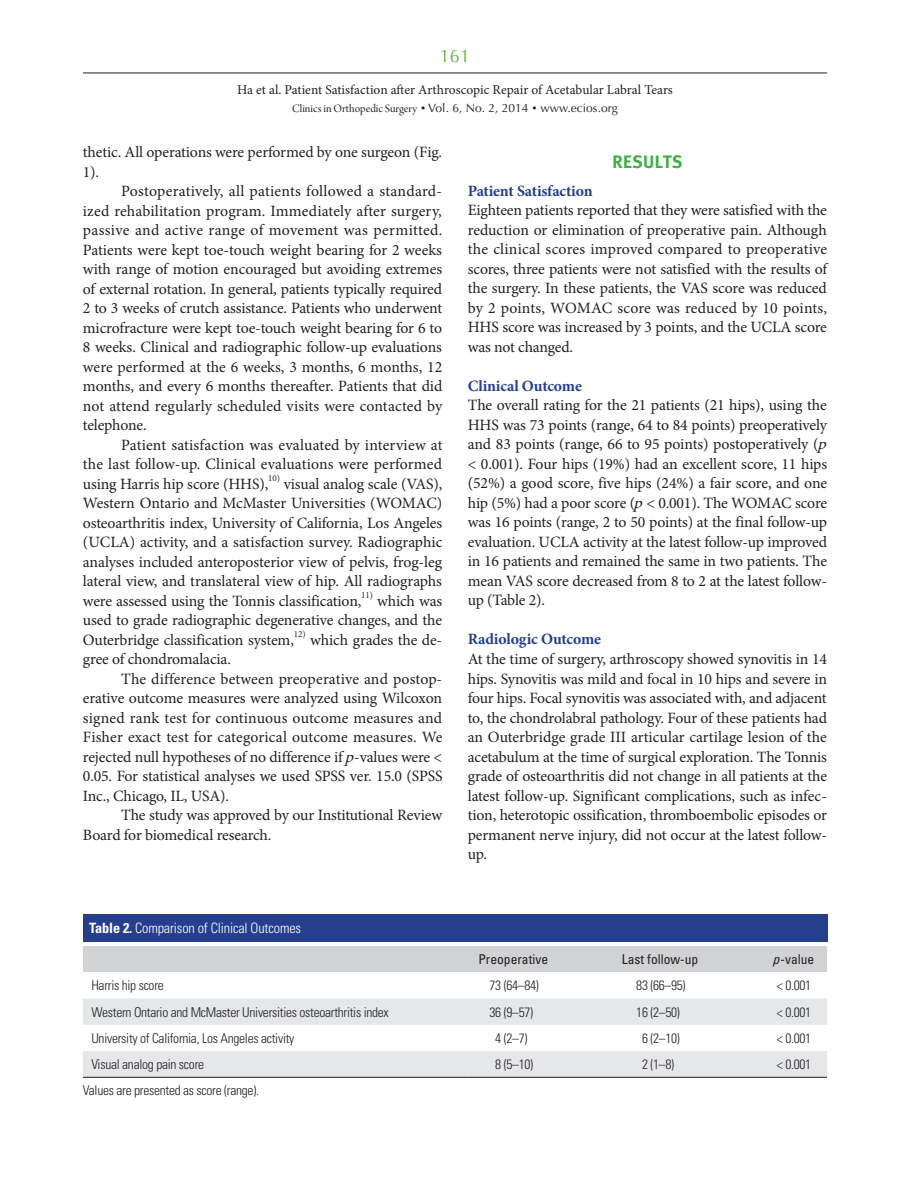
<style>
.page{position:relative;width:910px;height:1195px;background:#fff}
.page>*{position:absolute;margin:0;border:0;box-sizing:border-box;transform-origin:0 0}
.서론{font:700 18px "Meta Plus";letter-spacing:-.01em;color:#40ae49}
.본문-페이지{font:18px "Optima LT Std";color:#63b445}
.본문{font:15.75px/19.5px "Minion Pro";letter-spacing:-.01em;color:#231f20;text-align:justify}
.본문-첫문단{font:15.75px/19.5px "Minion Pro";letter-spacing:-.01em;color:#231f20;text-align:justify}
._1__제목{font:700 15.75px "Minion Pro";letter-spacing:-.01em;color:#253f8e}
.표_제목{font:300 condensed 14.25px "Univers";letter-spacing:-.01em;color:#fff}
.표_본문{font:300 condensed 13.5px "Univers";letter-spacing:-.02em;color:#231f20}
.t1{font:13.5px "Minion Pro";color:#231f20}
.표_1_Line{font:condensed 13.5px "Univers";color:#231f20}
.t2{font:12px "Optima LT Std";color:#231f20}
.본문-2{font:9.15px "Minion Pro";color:#231f20}
.s1{font-family:"Arno Pro Display"}
.s2{font-size:9px}
.s3{font-style:italic}
.s4{font-weight:700}
</style>
<div class="page">
<hr style="left:83px;top:73px;width:744px;height:1px;background:#231f20">
<div style="left:83px;top:914px;width:744px;height:27px;background:#253f8e"></div>
<div style="left:83px;top:946px;width:744px;height:26px;background:#d1d2d4"></div>
<svg style="left:83px;top:998px;width:744px;height:79px;fill:#e6e7e9"></svg>
<hr style="left:83px;top:1077px;width:385px;height:1px;background:#231f20">
<hr style="left:468px;top:1077px;width:91px;height:1px;background:#231f20">
<hr style="left:559px;top:1077px;width:202px;height:1px;background:#231f20">
<hr style="left:761px;top:1077px;width:66px;height:1px;background:#231f20">
<p class="본문-페이지" style="left:440px;top:45px;width:32px">161</p>
<p class="t1" style="left:237px;top:80px;width:437px">Ha et al. Patient Satisfaction after Arthroscopic Repair of Acetabular Labral Tears</p>
<p class="t2" style="left:292px;top:101px;width:327px"><span class="s1">Clinics in Orthopedic Surgery</span> <span class="s2">•</span> Vol. 6, No. 2, 2014 <span class="s2">•</span> www.ecios.org</p>
<p class="본문" style="left:83px;top:142px;width:361px">thetic. All operations were performed by one surgeon (Fig.<br>1).</p>
<p class="본문" style="left:83px;top:181px;width:361px;text-indent:38px">Postoperatively, all patients followed a standard&shy;ized rehabilitation program. Immediately after surgery, passive and active range of movement was permitted.<br>Patients were kept toe-touch weight bearing for 2 weeks with range of motion encouraged but avoiding extremes of external rotation. In general, patients typically required 2 to 3 weeks of crutch assistance. Patients who underwent microfracture were kept toe-touch weight bearing for 6 to 8 weeks. Clinical and radiographic follow-up evaluations were performed at the 6 weeks, 3 months, 6 months, 12 months, and every 6 months thereafter. Patients that did not attend regularly scheduled visits were contacted by telephone.</p>
<p class="본문" style="left:83px;top:435px;width:361px;text-indent:38px">Patient satisfaction was evaluated by interview at the last follow-up. Clinical evaluations were performed using Harris hip score (HHS),</p>
<p class="서론" style="left:612px;top:151px;width:72px">RESULTS</p>
<p class="_1__제목" style="left:468px;top:180px;width:126px">Patient Satisfaction</p>
<p class="본문-첫문단" style="left:468px;top:201px;width:361px">Eighteen patients reported that they were satisfied with the reduction or elimination of preoperative pain. Although the clinical scores improved compared to preoperative scores, three patients were not satisfied with the results of the surgery. In these patients, the VAS score was reduced by 2 points, WOMAC score was reduced by 10 points, HHS score was increased by 3 points, and the UCLA score was not changed.</p>
<p class="_1__제목" style="left:468px;top:375px;width:116px">Clinical Outcome</p>
<p class="본문-첫문단" style="left:468px;top:396px;width:365px;text-align:left">The overall rating for the 21 patients (21 hips), using the HHS was 73 points (range, 64 to 84 points) preoperatively and 83 points (range, 66 to 95 points) postoperatively (<span class="s3">p </span>&lt; 0.001). Four hips (19%) had an excellent score, 11 hips (52%) a good score, five hips (24%) a fair score, and one hip (5%) had a poor score (<span class="s3">p</span> &lt; 0.001). The WOMAC score was 16 points (range, 2 to 50 points) at the final follow-up evaluation. UCLA activity at the latest follow-up improved in 16 patients and remained the same in two patients. The mean VAS score decreased from 8 to 2 at the latest follow&shy;up (Table 2).</p>
<p class="_1__제목" style="left:468px;top:628px;width:135px">Radiologic Outcome</p>
<p class="본문-첫문단" style="left:468px;top:649px;width:361px">At the time of surgery, arthroscopy showed synovitis in 14 hips. Synovitis was mild and focal in 10 hips and severe in four hips. Focal synovitis was associated with, and adjacent to, the chondrolabral pathology. Four of these patients had an Outerbridge grade III articular cartilage lesion of the acetabulum at the time of surgical exploration. The Tonnis grade of osteoarthritis did not change in all patients at the latest follow-up. Significant complications, such as infec&shy;tion, heterotopic ossification, thromboembolic episodes or permanent nerve injury, did not occur at the latest follow&shy;up.</p>
<p class="본문-2" style="left:268px;top:472px;width:13px">10)</p>
<p class="본문" style="left:83px;top:474px;width:361px;text-indent:201px">visual analog scale (VAS), Western Ontario and McMaster Universities (WOMAC) osteoarthritis index, University of California, Los Angeles (UCLA) activity, and a satisfaction survey. Radiographic analyses included anteroposterior view of pelvis, frog-leg lateral view, and translateral view of hip. All radiographs were assessed using the Tonnis classification,</p>
<p class="본문-2" style="left:361px;top:589px;width:13px">11)</p>
<p class="본문" style="left:83px;top:591px;width:361px;text-indent:294px">which was used to grade radiographic degenerative changes, and the Outerbridge classification system,</p>
<p class="본문-2" style="left:294px;top:628px;width:13px">12)</p>
<p class="본문" style="left:310px;top:630px;width:134px">which grades the de-</p>
<p class="본문" style="left:83px;top:649px;width:150px">gree of chondromalacia.</p>
<p class="본문" style="left:83px;top:669px;width:361px;text-indent:38px">The difference between preoperative and postop&shy;erative outcome measures were analyzed using Wilcoxon signed rank test for continuous outcome measures and Fisher exact test for categorical outcome measures. We rejected null hypotheses of no difference if <span class="s3">p</span>-values were &lt; 0.05. For statistical analyses we used SPSS ver. 15.0 (SPSS Inc., Chicago, IL, USA).</p>
<p class="본문" style="left:83px;top:805px;width:361px;text-indent:38px">The study was approved by our Institutional Review<br>Board for biomedical research.</p>
<p class="표_제목" style="left:89px;top:919px;width:213px"><span class="s4">Table 2.</span> Comparison of Clinical Outcomes</p>
<p class="표_1_Line" style="left:478px;top:950px;width:71px">Preoperative</p>
<p class="표_1_Line" style="left:622px;top:950px;width:78px">Last follow-up</p>
<p class="표_1_Line" style="left:772px;top:950px;width:43px"><span class="s3">p</span>-value</p>
<p class="표_본문" style="left:91px;top:977px;width:74px">Harris hip score</p>
<p class="표_본문" style="left:490px;top:977px;width:51px">73 (64–84)</p>
<p class="표_본문" style="left:636px;top:977px;width:51px">83 (66–95)</p>
<p class="표_본문" style="left:777px;top:977px;width:36px">&lt; 0.001</p>
<p class="표_본문" style="left:91px;top:1003px;width:299px">Western Ontario and McMaster Universities osteoarthritis index</p>
<p class="표_본문" style="left:490px;top:1003px;width:45px">36 (9–57)</p>
<p class="표_본문" style="left:636px;top:1003px;width:45px">16 (2–50)</p>
<p class="표_본문" style="left:777px;top:1003px;width:36px">&lt; 0.001</p>
<p class="표_본문" style="left:91px;top:1030px;width:205px">University of California, Los Angeles activity</p>
<p class="표_본문" style="left:495px;top:1030px;width:34px">4 (2–7)</p>
<p class="표_본문" style="left:642px;top:1030px;width:39px">6 (2–10)</p>
<p class="표_본문" style="left:777px;top:1030px;width:36px">&lt; 0.001</p>
<p class="표_본문" style="left:91px;top:1056px;width:114px">Visual analog pain score</p>
<p class="표_본문" style="left:495px;top:1056px;width:39px">8 (5–10)</p>
<p class="표_본문" style="left:642px;top:1056px;width:34px">2 (1–8)</p>
<p class="표_본문" style="left:777px;top:1056px;width:36px">&lt; 0.001</p>
<p class="표_본문" style="left:83px;top:1082px;width:178px">Values are presented as score (range).</p>
</div>
